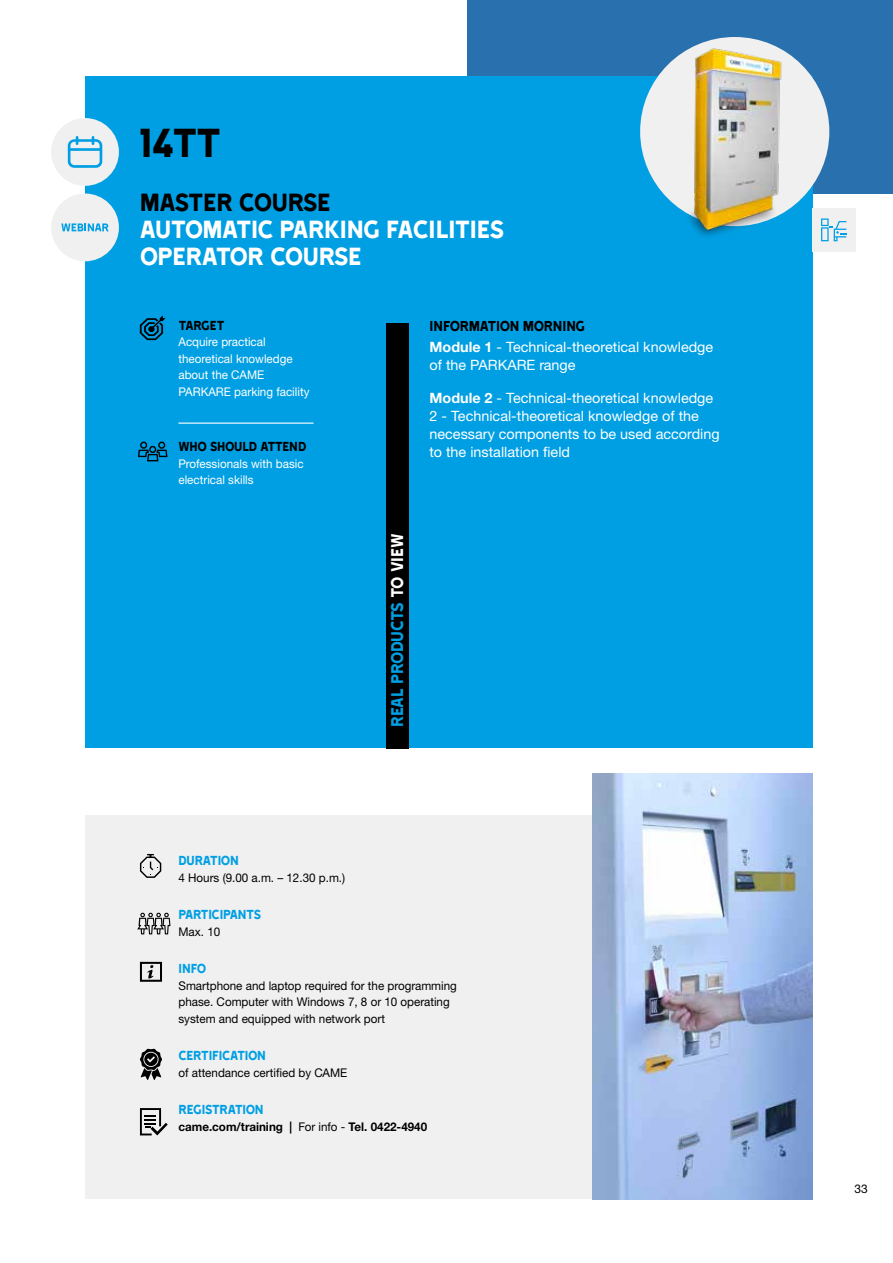
<style>
.page{position:relative;width:893px;height:1263px;background:#fff}
.page>*{position:absolute;margin:0;border:0;box-sizing:border-box;transform-origin:0 0}
.t1{font:46.5px "Came Type";color:#000}
.t2{font:28.5px/27px "Came Type";letter-spacing:-.03em;color:#fff}
.t3{font:28.5px "Came Type";letter-spacing:-.03em;color:#000}
.t4{font:19.5px "Came Type";letter-spacing:-.02em;color:#009fe3}
.t5{font:16.5px "Came Type";letter-spacing:-.025em;color:#000}
.t6{font:15px "Came Type";letter-spacing:-.03em;color:#009fe3}
.t7{font:15px "Came Type";letter-spacing:-.025em;color:#000}
.t8{font:14.25px/18px "Helvetica Neue LTW1 G";color:#fff}
.t9{font:12px/16.5px "Helvetica Neue LTW1 G";color:#000}
.t10{font:12px/16.5px "Helvetica Neue LTW1 G";color:#fff}
.t11{font:700 12px "Helvetica Neue LTW1 G";color:#000}
.s1{font-weight:700}
.s2{color:#fff}
.s3{font-weight:400}
</style>
<div class="page">
<div style="left:468px;top:0;width:425px;height:193px;background:#2970ae"></div>
<div style="left:85px;top:77px;width:727px;height:671px;background:#009fe3"></div>
<svg style="left:138px;top:442px;width:29px;height:19px"></svg>
<hr style="left:178px;top:423px;width:136px;height:1px;background:#fff">
<div style="left:85px;top:815px;width:655px;height:384px;background:#f0f0f0"></div>
<svg style="left:140px;top:962px;width:22px;height:20px"></svg>
<svg style="left:140px;top:1049px;width:22px;height:31px"></svg>
<svg style="left:140px;top:1108px;width:28px;height:27px"></svg>
<svg style="left:140px;top:854px;width:21px;height:24px"></svg>
<svg style="left:137px;top:913px;width:33px;height:21px"></svg>
<div style="left:640px;top:37px;width:189px;height:189px;background:#f0f0f0;border-radius:50%"></div>
<svg style="left:140px;top:315px;width:26px;height:25px"></svg>
<div style="left:51px;top:118px;width:68px;height:68px;background:#f0f0f0;border-radius:50%"></div>
<svg style="left:68px;top:136px;width:34px;height:32px"></svg>
<div style="left:386px;top:323px;width:22px;height:425px;background:#000"></div>
<div style="left:812px;top:208px;width:43px;height:43px;background:#f0f0f0"></div>
<svg style="left:821px;top:218px;width:25px;height:23px"></svg>
<img style="left:592px;top:774px;width:220px;height:425px">
<img style="left:675px;top:37px;width:124px;height:200px">
<div style="left:51px;top:194px;width:68px;height:67px;background:#f0f0f0;border-radius:50%"></div>
<svg style="left:61px;top:223px;width:48px;height:8px"></svg>
<h1 class="t1" style="left:140px;top:118px;width:83px">14TT</h1>
<h2 class="t3" style="left:140px;top:187px;width:192px">MASTER COURSE</h2>
<h2 class="t2" style="left:140px;top:215px;width:366px">AUTOMATIC PARKING FACILITIES<br>OPERATOR COURSE</h2>
<p class="t7" style="left:178px;top:317px;width:48px">TARGET</p>
<p class="t10" style="left:178px;top:334px;width:133px">Acquire practical theoretical knowledge about the CAME<br>PARKARE parking facility</p>
<p class="t7" style="left:178px;top:439px;width:130px">WHO SHOULD ATTEND</p>
<p class="t10" style="left:178px;top:455px;width:127px">Professionals with basic electrical skills</p>
<p class="t5" style="left:429px;top:317px;width:157px">INFORMATION MORNING</p>
<p class="t8" style="left:429px;top:338px;width:285px"><span class="s1">Module 1</span> - Technical-theoretical knowledge of the PARKARE range</p>
<p class="t8" style="left:429px;top:389px;width:292px"><span class="s1">Module 2</span> - Technical-theoretical knowledge 2 - Technical-theoretical knowledge of the necessary components to be used according to the installation field</p>
<h3 class="t4" style="left:387px;top:727px;width:195px;rotate:-90deg">REAL PRODUCTS <span class="s2">TO VIEW</span></h3>
<p class="t6" style="left:178px;top:852px;width:62px">DURATION</p>
<p class="t9" style="left:178px;top:869px;width:168px">4 Hours (9.00 a.m. – 12.30 p.m.)</p>
<p class="t6" style="left:178px;top:906px;width:84px">PARTICIPANTS</p>
<p class="t9" style="left:178px;top:923px;width:43px">Max. 10</p>
<p class="t6" style="left:178px;top:960px;width:30px">INFO</p>
<p class="t9" style="left:178px;top:977px;width:280px">Smartphone and laptop required for the programming phase. Computer with Windows 7, 8 or 10 operating system and equipped with network port</p>
<p class="t6" style="left:178px;top:1047px;width:89px">CERTIFICATION</p>
<p class="t9" style="left:178px;top:1064px;width:170px">of attendance certified by CAME</p>
<p class="t6" style="left:178px;top:1101px;width:87px">REGISTRATION</p>
<p class="t11" style="left:178px;top:1119px;width:250px">came.com/training | <span class="s3">For info -</span> Tel. 0422-4940</p>
<p class="t9" style="left:854px;top:1180px;width:15px">33</p>
</div>
